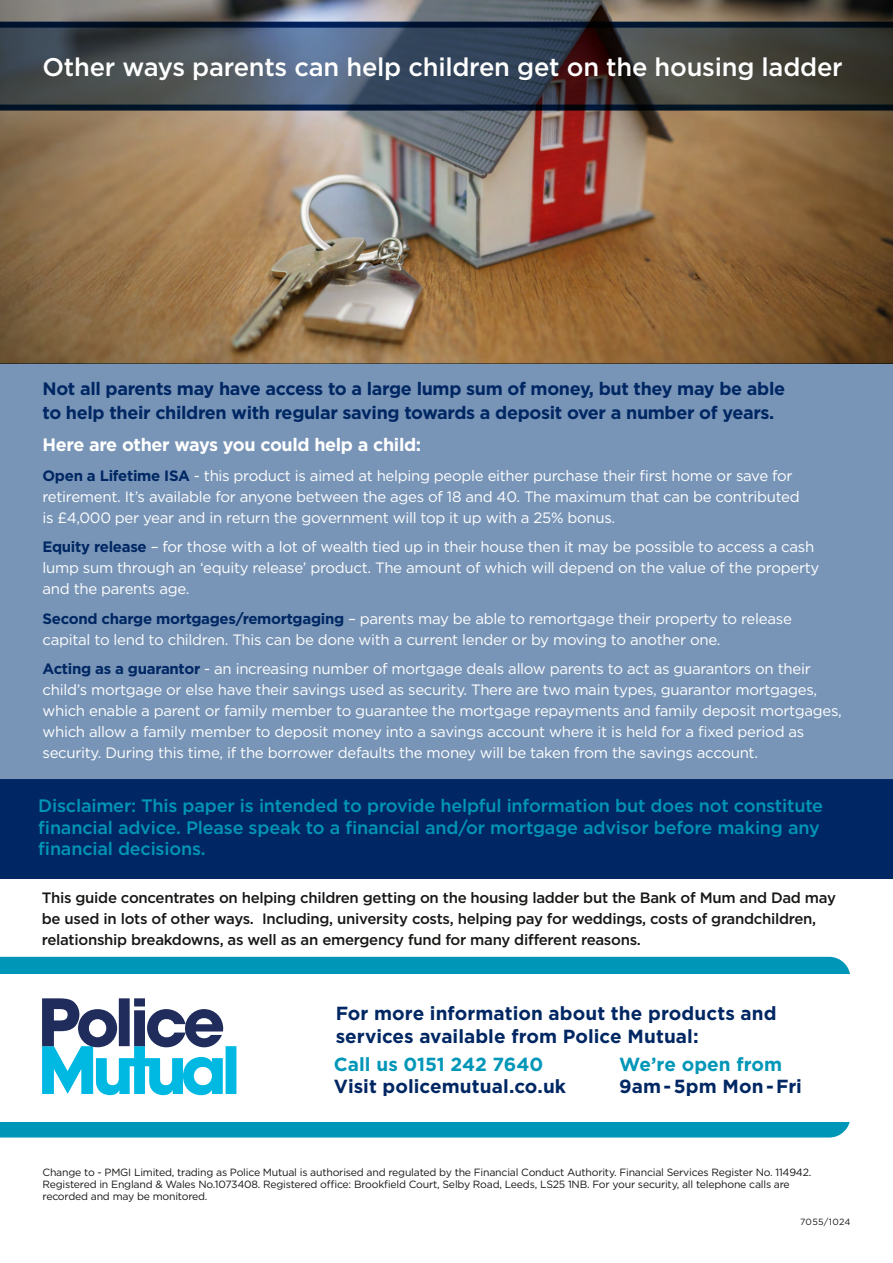
<style>
.page{position:relative;width:893px;height:1263px;background:#fff}
.page>*{position:absolute;margin:0;border:0;box-sizing:border-box;transform-origin:0 0}
.t1{font:500 25.5px "Gotham";letter-spacing:-.01em;color:#fff}
.t2{font:700 18.9px/22px "Gotham";letter-spacing:.005em;color:#002763}
.t3{font:500 18px/21.6px "Gotham";letter-spacing:-.01em;color:#0096b7}
.Body_Copy{font:700 18px/24px "Gotham";letter-spacing:-.02em;color:#002763}
.Body_Copy-2{font:700 18px "Gotham";letter-spacing:-.02em;color:#fff}
.Body_Copy-3{font:15px/21px "Gotham";letter-spacing:-.02em;color:#fff}
.Body_Copy-4{font:500 15px/21px "Gotham";letter-spacing:-.02em;color:#181716}
.t4{font:10.5px "Gotham";letter-spacing:-.02em;color:#181716}
.t5{font:9px "Gotham";letter-spacing:.025em;color:#181716}
.s1{font-weight:700;color:#002763}
.s2{color:#0096b7}
</style>
<div class="page">
<img style="left:0;top:0;width:893px;height:363px">
<svg style="left:0;top:22px;width:893px;height:89px;background:#3a424c"></svg>
<div style="left:0;top:1121px;width:850px;height:16px;background:#0096b7"></div>
<div style="left:0;top:957px;width:850px;height:17px;background:#0096b7"></div>
<svg style="left:43px;top:998px;width:193px;height:97px"></svg>
<div style="left:0;top:363px;width:893px;height:505px;background:#7895b7"></div>
<div style="left:0;top:779px;width:893px;height:100px;background:#002763"></div>
<p class="t1" style="left:43px;top:50px;width:802px">Other ways parents can help children get on the housing ladder</p>
<p class="Body_Copy" style="left:43px;top:376px;width:744px">Not all parents may have access to a large lump sum of money, but they may be able to help their children with regular saving towards a deposit over a number of years.</p>
<p class="Body_Copy-2" style="left:43px;top:433px;width:380px">Here are other ways you could help a child:</p>
<p class="Body_Copy-3" style="left:43px;top:465px;width:759px"><span class="s1">Open a Lifetime ISA</span> - this product is aimed at helping people either purchase their first home or save for retirement. It’s available for anyone between the ages of 18 and 40. The maximum that can be contributed is £4,000 per year and in return the government will top it up with a 25% bonus.</p>
<p class="Body_Copy-3" style="left:43px;top:536px;width:778px"><span class="s1">Equity release</span> – for those with a lot of wealth tied up in their house then it may be possible to access a cash lump sum through an ‘equity release’ product. The amount of which will depend on the value of the property and the parents age.</p>
<p class="Body_Copy-3" style="left:43px;top:608px;width:751px"><span class="s1">Second charge mortgages/remortgaging</span> – parents may be able to remortgage their property to release capital to lend to children. This can be done with a current lender or by moving to another one.</p>
<p class="Body_Copy-3" style="left:43px;top:658px;width:801px"><span class="s1">Acting as a guarantor</span> - an increasing number of mortgage deals allow parents to act as guarantors on their child’s mortgage or else have their savings used as security. There are two main types, guarantor mortgages, which enable a parent or family member to guarantee the mortgage repayments and family deposit mortgages, which allow a family member to deposit money into a savings account where it is held for a fixed period as security. During this time, if the borrower defaults the money will be taken from the savings account.</p>
<p class="t3" style="left:38px;top:795px;width:786px">Disclaimer: This paper is intended to provide helpful information but does not constitute financial advice. Please speak to a financial and/or mortgage advisor before making any financial decisions.</p>
<p class="Body_Copy-4" style="left:42px;top:887px;width:796px">This guide concentrates on helping children getting on the housing ladder but the Bank of Mum and Dad may be used in lots of other ways. Including, university costs, helping pay for weddings, costs of grandchildren, relationship breakdowns, as well as an emergency fund for many different reasons.</p>
<p class="t2" style="left:336px;top:1002px;width:442px;line-height:22.5px">For more information about the products and services available from Police Mutual:</p>
<p class="t2" style="left:334px;top:1053px;width:234px"><span class="s2">Call us 0151 242 7640<br></span>Visit policemutual.co.uk</p>
<p class="t2" style="left:619px;top:1053px;width:184px"><span class="s2">We’re open from<br></span>9am - 5pm Mon - Fri</p>
<p class="t4" style="left:43px;top:1165px;width:770px">Change to - PMGI Limited, trading as Police Mutual is authorised and regulated by the Financial Conduct Authority. Financial Services Register No. 114942.</p>
<p class="t4" style="left:43px;top:1177px;width:749px">Registered in England &amp; Wales No.1073408. Registered office: Brookfield Court, Selby Road, Leeds, LS25 1NB. For your security, all telephone calls are</p>
<p class="t4" style="left:43px;top:1189px;width:166px">recorded and may be monitored.</p>
<p class="t5" style="left:800px;top:1216px;width:52px">7055/1024</p>
</div>
